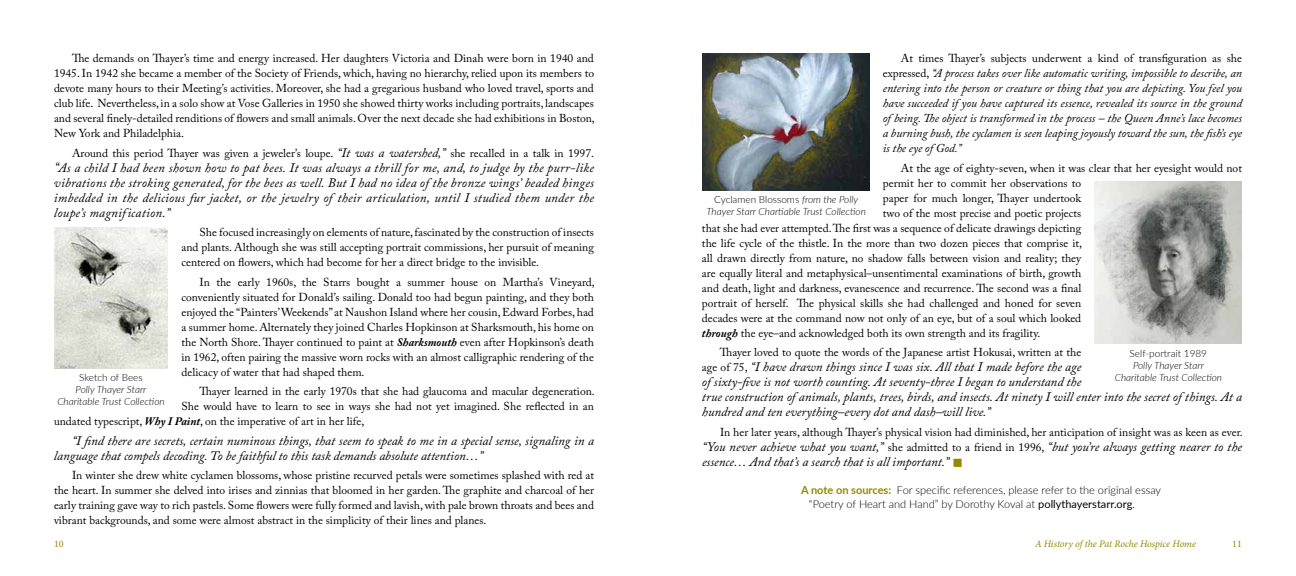
<style>
.page{position:relative;width:1296px;height:576px;background:#fff}
.page>*{position:absolute;margin:0;border:0;box-sizing:border-box;transform-origin:0 0}
.t1{font:italic 13px/15px "Adobe Caslon Pro";color:#000}
.t2{font:italic 12px/15px "Adobe Caslon Pro";color:#000;text-align:justify}
.t3{font:11.5px/15px "Adobe Caslon Pro";color:#000;text-align:justify}
.t4{font:300 11px/14px "Lato";color:#000}
.t5{font:italic 300 10px/12px "Lato";color:#000;text-align:center}
.t6{font:italic 10px "Minion Pro";letter-spacing:-.01em;color:#968900}
.t7{font:300 10px "Lato";color:#000}
.t8{font:10px "Minion Pro";color:#968900}
.s1{font-style:italic;font-size:13px}
.s2{font-size:14px}
.s3{font-weight:700;font-style:italic}
.s4{font-style:normal;font-size:11.5px}
.s5{color:#968900}
.s6{font-weight:700;color:#968900}
.s7{font-weight:400}
.s8{font-style:normal}
</style>
<div class="page">
<img style="left:1095px;top:181px;width:147px;height:163px">
<img style="left:703px;top:53px;width:166px;height:138px">
<img style="left:54px;top:228px;width:114px;height:141px">
<p class="t3" style="left:54px;top:51px;width:542px;text-indent:18px">The demands on Thayer’s time and energy increased. Her daughters Victoria and Dinah were born in 1940 and 1945. In 1942 she became a member of the Society of Friends, which, having no hierarchy, relied upon its members to devote many hours to their Meeting’s activities. Moreover, she had a gregarious husband who loved travel, sports and club life. Nevertheless, in a solo show at Vose Galleries in 1950 she showed thirty works including portraits, landscapes and several finely-detailed renditions of flowers and small animals. Over the next decade she had exhibitions in Boston, New York and Philadelphia.</p>
<p class="t3" style="left:72px;top:145px;width:524px">Around this period Thayer was given a jeweler’s loupe. <span class="s1">“It was a watershed,”</span> she recalled in a talk in 1997.</p>
<p class="t1" style="left:54px;top:160px;width:542px;text-align:justify"><span class="s2">“</span>As a child I had been shown how to pat bees. It was always a thrill for me, and, to judge by the purr-like vibrations the stroking generated, for the bees as well. But I had no idea of the bronze wings’ beaded hinges imbedded in the delicious fur jacket, or the jewelry of their articulation, until I studied them under the loupe’s magnification.”</p>
<p class="t3" style="left:182px;top:225px;width:414px;text-indent:18px">She focused increasingly on elements of nature, fascinated by the construction of insects and plants. Although she was still accepting portrait commissions, her pursuit of meaning centered on flowers, which had become for her a direct bridge to the invisible.</p>
<p class="t3" style="left:182px;top:274px;width:415px;text-indent:18px">In the early 1960s, the Starrs bought a summer house on Martha’s Vineyard, conveniently situated for Donald’s sailing. Donald too had begun painting, and they both enjoyed the “Painters’ Weekends” at Naushon Island where her cousin, Edward Forbes, had a summer home. Alternately they joined Charles Hopkinson at Sharksmouth, his home on the North Shore. Thayer continued to paint at <span class="s3">Sharksmouth</span> even after Hopkinson’s death in 1962, often pairing the massive worn rocks with an almost calligraphic rendering of the delicacy of water that had shaped them.</p>
<p class="t3" style="left:200px;top:384px;width:397px">Thayer learned in the early 1970s that she had glaucoma and macular degeneration.</p>
<p class="t3" style="left:182px;top:399px;width:414px">She would have to learn to see in ways she had not yet imagined. She reflected in an</p>
<p class="t3" style="left:54px;top:414px;width:312px">undated typescript, <span class="s3">Why I Paint</span>, on the imperative of art in her life,</p>
<p class="t1" style="left:54px;top:433px;width:542px;text-indent:18px">“I find there are secrets, certain numinous things, that seem to speak to me in a special sense, signaling in a language that compels decoding. To be faithful to this task demands absolute attention…”</p>
<p class="t3" style="left:54px;top:468px;width:542px;text-indent:18px">In winter she drew white cyclamen blossoms, whose pristine recurved petals were sometimes splashed with red at the heart. In summer she delved into irises and zinnias that bloomed in her garden. The graphite and charcoal of her early training gave way to rich pastels. Some flowers were fully formed and lavish, with pale brown throats and bees and vibrant backgrounds, and some were almost abstract in the simplicity of their lines and planes.</p>
<p class="t7" style="left:79px;top:371px;width:65px">Sketch of Bees</p>
<p class="t5" style="left:57px;top:383px;width:109px">Polly Thayer Starr<br>Charitable Trust Collection</p>
<p class="t3" style="left:901px;top:51px;width:343px">At times Thayer’s subjects underwent a kind of transfiguration as she</p>
<p class="t2" style="left:883px;top:66px;width:361px"><span class="s4">expressed,</span> “A process takes over like automatic writing, impossible to describe, an entering into the person or creature or thing that you are depicting. You feel you have succeeded if you have captured its essence, revealed its source in the ground of being. The object is transformed in the process – the Queen Anne’s lace becomes a burning bush, the cyclamen is seen leaping joyously toward the sun, the fish’s eye is the eye of God.”</p>
<p class="t3" style="left:901px;top:160px;width:343px">At the age of eighty-seven, when it was clear that her eyesight would not</p>
<p class="t3" style="left:883px;top:175px;width:200px">permit her to commit her observations to</p>
<p class="t3" style="left:883px;top:190px;width:200px">paper for much longer, Thayer undertook</p>
<p class="t3" style="left:883px;top:205px;width:200px">two of the most precise and poetic projects</p>
<p class="t3" style="left:702px;top:220px;width:381px">that she had ever attempted. The first was a sequence of delicate drawings depicting</p>
<p class="t3" style="left:702px;top:235px;width:382px">the life cycle of the thistle. In the more than two dozen pieces that comprise it,</p>
<p class="t3" style="left:702px;top:250px;width:381px">all drawn directly from nature, no shadow falls between vision and reality; they</p>
<p class="t3" style="left:702px;top:265px;width:381px">are equally literal and metaphysical–unsentimental examinations of birth, growth</p>
<p class="t3" style="left:702px;top:280px;width:381px">and death, light and darkness, evanescence and recurrence. The second was a final</p>
<p class="t3" style="left:702px;top:295px;width:381px">portrait of herself. The physical skills she had challenged and honed for seven</p>
<p class="t3" style="left:702px;top:310px;width:381px">decades were at the command now not only of an eye, but of a soul which looked</p>
<p class="t3" style="left:702px;top:325px;width:340px"><span class="s3">through</span> the eye–and acknowledged both its own strength and its fragility.</p>
<p class="t3" style="left:720px;top:345px;width:363px">Thayer loved to quote the words of the Japanese artist Hokusai, written at the</p>
<p class="t1" style="left:702px;top:359px;width:542px"><span class="s4">age of 75,</span> “I have drawn things since I was six. All that I made before the age<br>of sixty-five is not worth counting. At seventy-three I began to understand the<br>true construction of animals, plants, trees, birds, and insects. At ninety I will enter into the secret of things. At a hundred and ten everything–every dot and dash–will live.”</p>
<p class="t3" style="left:720px;top:424px;width:524px">In her later years, although Thayer’s physical vision had diminished, her anticipation of insight was as keen as ever.</p>
<p class="t1" style="left:702px;top:439px;width:541px">“You never achieve what you want,” <span class="s4">she admitted to a friend in 1996,</span> “but you’re always getting nearer to the essence… And that’s a search that is all important.” <span class="s5">■</span></p>
<p class="t4" style="left:809px;top:483px;width:354px;text-indent:-8px"><span class="s6">A note on sources:</span> For specific references, please refer to the original essay “Poetry of Heart and Hand” by Dorothy Koval at <span class="s7">pollythayerstarr.org</span>.</p>
<p class="t5" style="left:706px;top:193px;width:161px"><span class="s8">Cyclamen Blossoms</span> from the Polly<br>Thayer Starr Chartiable Trust Collection</p>
<p class="t7" style="left:1130px;top:346px;width:79px">Self-portrait 1989</p>
<p class="t5" style="left:1115px;top:359px;width:109px">Polly Thayer Starr<br>Charitable Trust Collection</p>
<p class="t8" style="left:54px;top:537px;width:11px">10</p>
<p class="t6" style="left:1035px;top:537px;width:163px">A History of the Pat Roche Hospice Home</p>
<p class="t8" style="left:1232px;top:537px;width:11px">11</p>
</div>
